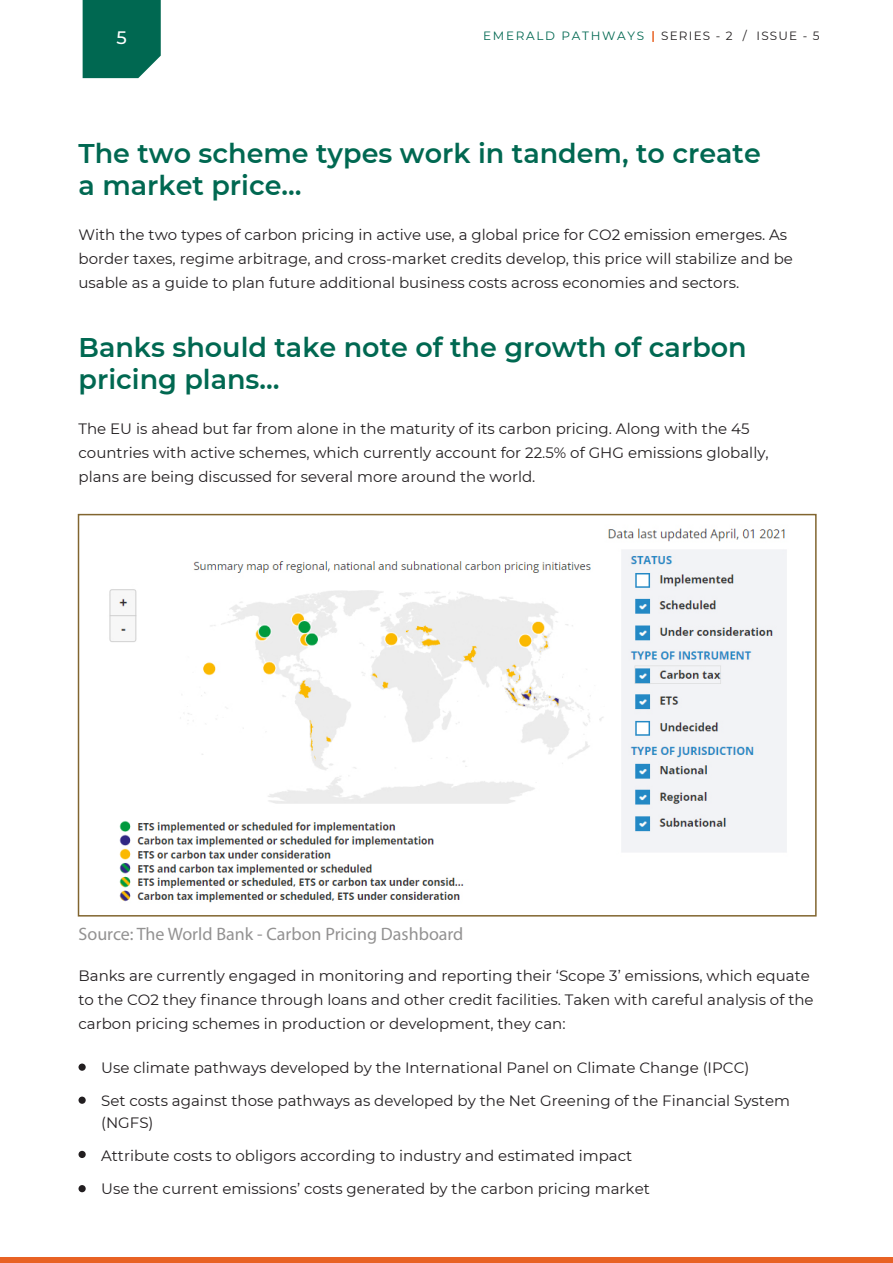
<style>
.page{position:relative;width:893px;height:1263px;background:#fff}
.page>*{position:absolute;margin:0;border:0;box-sizing:border-box;transform-origin:0 0}
.t1{font:600 27px/32.4px "Montserrat";color:#006851}
.t2{font:18px "Myriad Pro";color:#939292}
.t3{font:500 18px "Montserrat";color:#fff}
.t4{font:15px/24px "Montserrat";color:#221e20}
.t5{font:12px "Montserrat";letter-spacing:.1em;color:#231f20}
.t6{font:12px "Montserrat";letter-spacing:.14em;color:#006851}
</style>
<div class="page">
<img style="left:109px;top:528px;width:678px;height:375px">
<div style="left:78px;top:514px;width:739px;height:402px;border:2px solid #81652f"></div>
<div style="left:83px;top:0;width:78px;height:78px;background:#006851"></div>
<div style="left:0;top:1258px;width:893px;height:5px;background:#e86224"></div>
<svg style="left:652px;top:31px;width:2px;height:11px"></svg>
<div style="left:79px;top:1063px;width:7px;height:8px;background:#221e20;border-radius:50%"></div>
<div style="left:79px;top:1096px;width:7px;height:8px;background:#221e20;border-radius:50%"></div>
<div style="left:79px;top:1185px;width:7px;height:7px;background:#221e20;border-radius:50%"></div>
<div style="left:79px;top:1151px;width:7px;height:7px;background:#221e20;border-radius:50%"></div>
<p class="t3" style="left:117px;top:25px;width:12px">5</p>
<p class="t6" style="left:483px;top:28px;width:162px">EMERALD PATHWAYS</p>
<p class="t5" style="left:661px;top:28px;width:160px">SERIES - 2 / ISSUE - 5</p>
<h1 class="t1" style="left:79px;top:136px;width:684px">The two scheme types work in tandem, to create a market price…</h1>
<p class="t4" style="left:79px;top:222px;width:716px">With the two types of carbon pricing in active use, a global price for CO2 emission emerges. As border taxes, regime arbitrage, and cross-market credits develop, this price will stabilize and be usable as a guide to plan future additional business costs across economies and sectors.</p>
<h1 class="t1" style="left:79px;top:330px;width:670px">Banks should take note of the growth of carbon pricing plans…</h1>
<p class="t4" style="left:79px;top:416px;width:692px">The EU is ahead but far from alone in the maturity of its carbon pricing. Along with the 45 countries with active schemes, which currently account for 22.5% of GHG emissions globally, plans are being discussed for several more around the world.</p>
<p class="t2" style="left:79px;top:923px;width:386px">Source: The World Bank - Carbon Pricing Dashboard</p>
<p class="t4" style="left:79px;top:963px;width:737px">Banks are currently engaged in monitoring and reporting their ‘Scope 3’ emissions, which equate to the CO2 they finance through loans and other credit facilities. Taken with careful analysis of the carbon pricing schemes in production or development, they can:</p>
<p class="t4" style="left:101px;top:1050px;width:690px;line-height:33px">Use climate pathways developed by the International Panel on Climate Change (IPCC)<br>Set costs against those pathways as developed by the Net Greening of the Financial System</p>
<p class="t4" style="left:101px;top:1110px;width:54px">(NGFS)</p>
<p class="t4" style="left:101px;top:1143px;width:533px">Attribute costs to obligors according to industry and estimated impact</p>
<p class="t4" style="left:101px;top:1176px;width:550px">Use the current emissions’ costs generated by the carbon pricing market</p>
</div>
